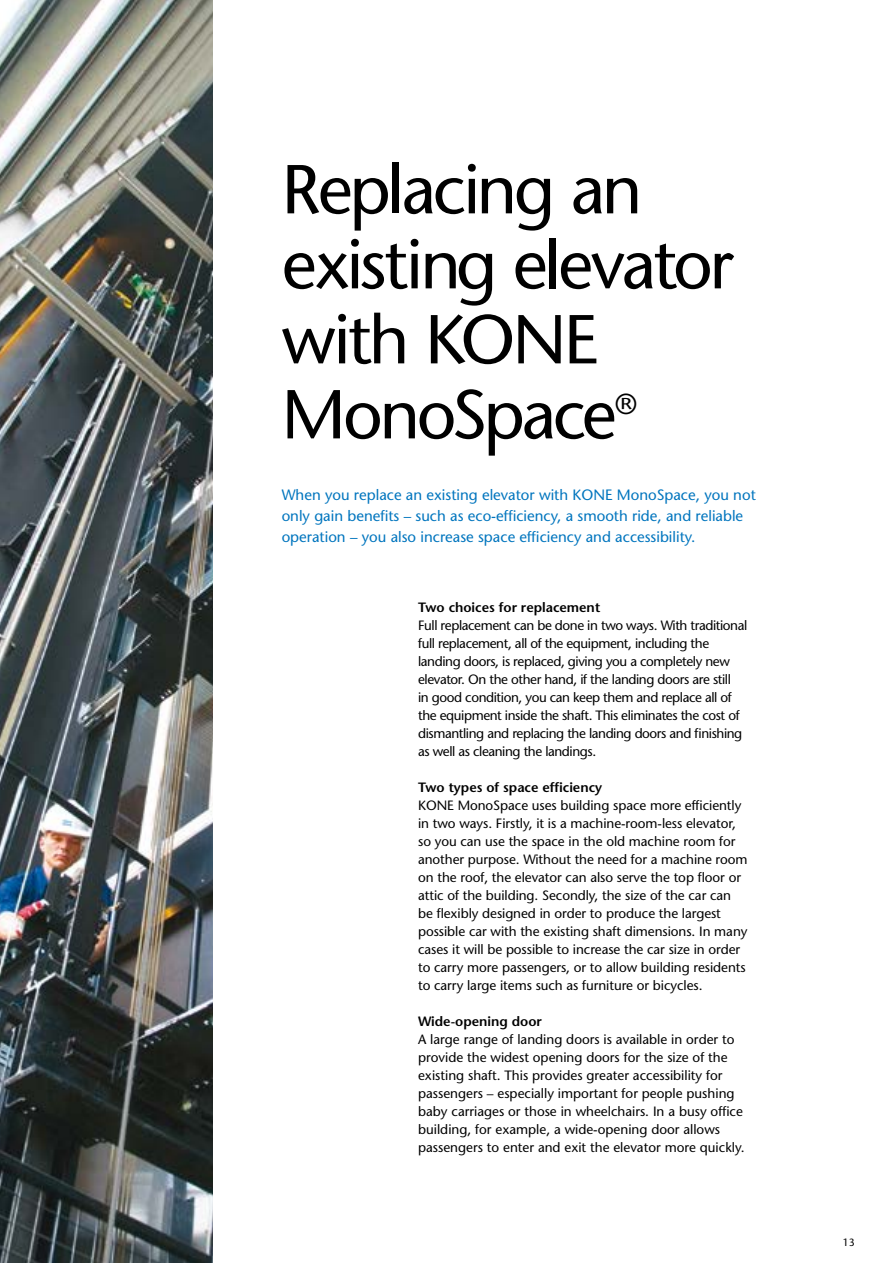
<style>
.page{position:relative;width:893px;height:1263px;background:#fff}
.page>*{position:absolute;margin:0;border:0;box-sizing:border-box;transform-origin:0 0}
.t1{font:69px/75px "Stone Sans";letter-spacing:-.045em;color:#000}
.t2{font:28.8px "Stone Sans";color:#000}
.t3{font:15px/21px "Stone Sans";color:#0075be}
.t4{font:13.5px/18px "Stone Sans";letter-spacing:-.005em;color:#000}
.t5{font:13.5px/18px "Stone Sans";letter-spacing:-.03em;color:#000}
.t6{font:600 13.5px "Stone Sans";color:#000}
.t7{font:10.5px "Stone Sans";color:#000}
</style>
<div class="page">
<img style="left:0;top:0;width:213px;height:1263px">
<h1 class="t1" style="left:282px;top:151px;width:453px">Replacing an existing elevator with KONE<br>MonoSpace</h1>
<h2 class="t2" style="left:615px;top:387px;width:23px">®</h2>
<p class="t3" style="left:282px;top:484px;width:476px">When you replace an existing elevator with KONE MonoSpace, you not only gain benefits – such as eco-efficiency, a smooth ride, and reliable operation – you also increase space efficiency and accessibility.</p>
<p class="t6" style="left:418px;top:599px;width:184px">Two choices for replacement</p>
<p class="t5" style="left:418px;top:616px;width:331px">Full replacement can be done in two ways. With traditional full replacement, all of the equipment, including the landing doors, is replaced, giving you a completely new elevator. On the other hand, if the landing doors are still<br>in good condition, you can keep them and replace all of the equipment inside the shaft. This eliminates the cost of dismantling and replacing the landing doors and finishing as well as cleaning the landings.</p>
<p class="t6" style="left:418px;top:779px;width:186px">Two types of space efficiency</p>
<p class="t4" style="left:418px;top:796px;width:331px">KONE MonoSpace uses building space more efficiently in two ways. Firstly, it is a machine-room-less elevator, so you can use the space in the old machine room for another purpose. Without the need for a machine room on the roof, the elevator can also serve the top floor or attic of the building. Secondly, the size of the car can be flexibly designed in order to produce the largest possible car with the existing shaft dimensions. In many cases it will be possible to increase the car size in order to carry more passengers, or to allow building residents to carry large items such as furniture or bicycles.</p>
<p class="t6" style="left:418px;top:1013px;width:125px">Wide-opening door</p>
<p class="t4" style="left:418px;top:1030px;width:328px">A large range of landing doors is available in order to provide the widest opening doors for the size of the existing shaft. This provides greater accessibility for passengers – especially important for people pushing baby carriages or those in wheelchairs. In a busy office building, for example, a wide-opening door allows passengers to enter and exit the elevator more quickly.</p>
<p class="t7" style="left:843px;top:1236px;width:14px">13</p>
</div>
